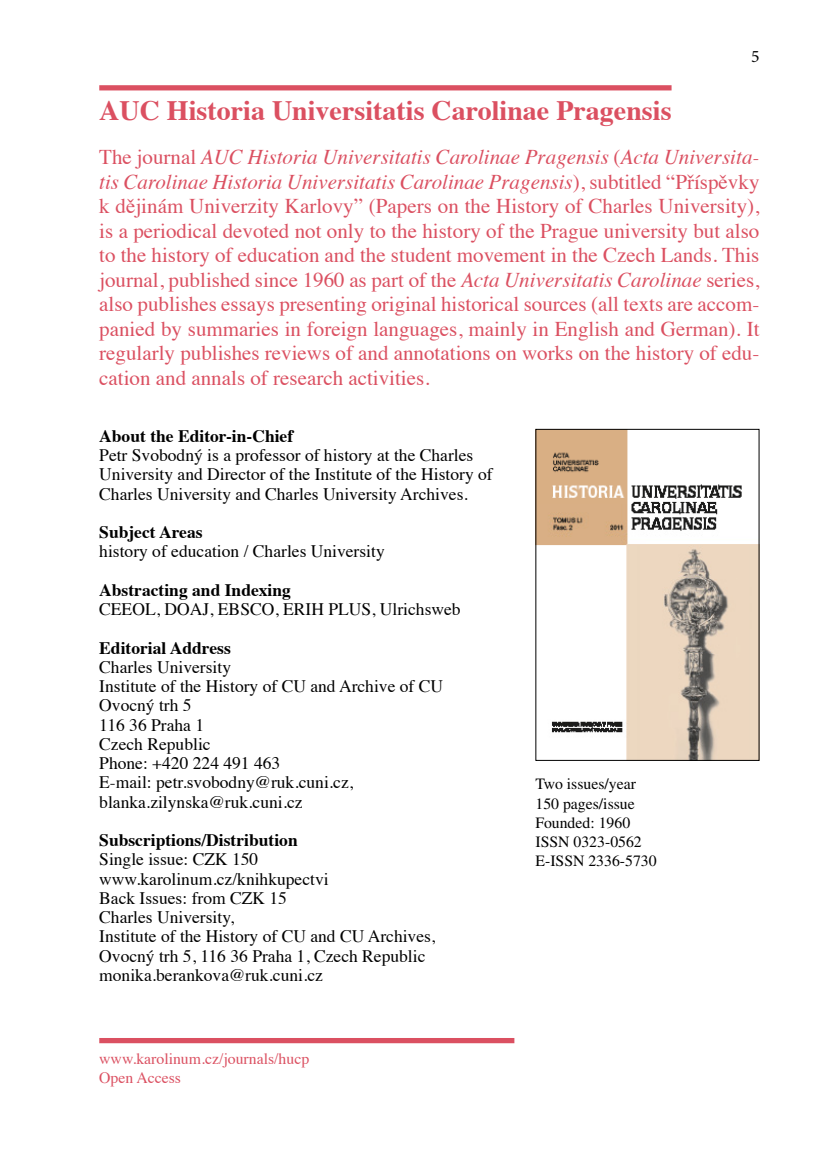
<style>
.page{position:relative;width:829px;height:1166px;background:#fff}
.page>*{position:absolute;margin:0;border:0;box-sizing:border-box;transform-origin:0 0}
.t1{font:700 28px "Times";color:#db5061}
.t2{font:21px/24.5px "Times";color:#db5061;text-align:justify}
.t3{font:17.5px/19.2px "Times";color:#000}
.t4{font:700 17.5px "Times";color:#000}
.t5{font:17.5px "Minion Pro";color:#000}
.t6{font:15.75px/19.2px "Times CE";color:#000}
.t7{font:15.75px/19.2px "Times";color:#db5061}
.t8{font:15.75px "Times CE";color:#000}
.s1{font-style:italic}
.s2{font-weight:700}
.s3{font-style:inherit}
</style>
<div class="page">
<img style="left:537px;top:431px;width:220px;height:328px">
<div style="left:535px;top:429px;width:224px;height:332px;border:1px solid #000"></div>
<div style="left:99px;top:85px;width:572px;height:5px;background:#db5061"></div>
<div style="left:99px;top:1038px;width:415px;height:5px;background:#db5061"></div>
<p class="t8" style="left:751px;top:45px;width:9px">5</p>
<p class="t5" style="left:751px;top:45px;width:10px">5</p>
<h1 class="t1" style="left:99px;top:84px;width:573px">AUC Historia Universitatis Carolinae Pragensis</h1>
<p class="t2" style="left:99px;top:143px;width:661px">The journal <span class="s1">AUC Historia Universitatis Carolinae Pragensis</span> (<span class="s1">Acta Universita&shy;tis Carolinae Historia Universitatis Carolinae Pragensis</span>), subtitled “Příspěvky k dějinám Univerzity Karlovy” (Papers on the History of Charles University), is a periodical devoted not only to the history of the Prague university but also to the history of education and the student movement in the Czech Lands. This journal, published since 1960 as part of the <span class="s1">Acta Universitatis Carolinae</span> series, also publishes essays presenting original historical sources (all texts are accom&shy;panied by summaries in foreign languages, mainly in English and German). It regularly publishes reviews of and annotations on works on the history of edu&shy;cation and annals of research activities.</p>
<p class="t4" style="left:99px;top:419px;width:195px">About the Editor-in-Chief</p>
<p class="t3" style="left:99px;top:444px;width:395px">Petr Svobodný is a professor of history at the Charles<br>University and Director of the Institute of the History of<br>Charles University and Charles University Archives.</p>
<p class="t4" style="left:99px;top:515px;width:105px">Subject Areas</p>
<p class="t3" style="left:99px;top:540px;width:287px">history of education / Charles University</p>
<p class="t3" style="left:99px;top:579px;width:363px"><span class="s2">Abstracting and Indexing<br></span>CEEOL, <span class="s3">DOAJ,</span> EBSCO, ERIH PLUS, Ulrichsweb</p>
<p class="t4" style="left:99px;top:631px;width:133px">Editorial Address</p>
<p class="t3" style="left:99px;top:656px;width:345px">Charles University<br>Institute of the History of CU and Archive of CU<br>Ovocný trh 5<br>116 36 Praha 1<br>Czech Republic<br>Phone: +420 224 491 463<br>E-mail: petr.svobodny@ruk.cuni.cz, blanka.zilynska@ruk.cuni.cz</p>
<p class="t4" style="left:99px;top:823px;width:200px">Subscriptions/Distribution</p>
<p class="t3" style="left:99px;top:848px;width:337px">Single issue: CZK 150 www.karolinum.cz/knihkupectvi<br>Back Issues: from CZK 15<br>Charles University,<br>Institute of the History of CU and CU Archives,<br>Ovocný trh 5, 116 36 Praha 1, Czech Republic monika.berankova@ruk.cuni.cz</p>
<p class="t7" style="left:99px;top:1047px;width:211px">www.karolinum.cz/journals/hucp<br>Open Access</p>
<p class="t6" style="left:535px;top:774px;width:123px">Two issues/year<br>150 pages/issue<br>Founded: 1960<br>ISSN 0323-0562<br>E-ISSN 2336-5730</p>
</div>
